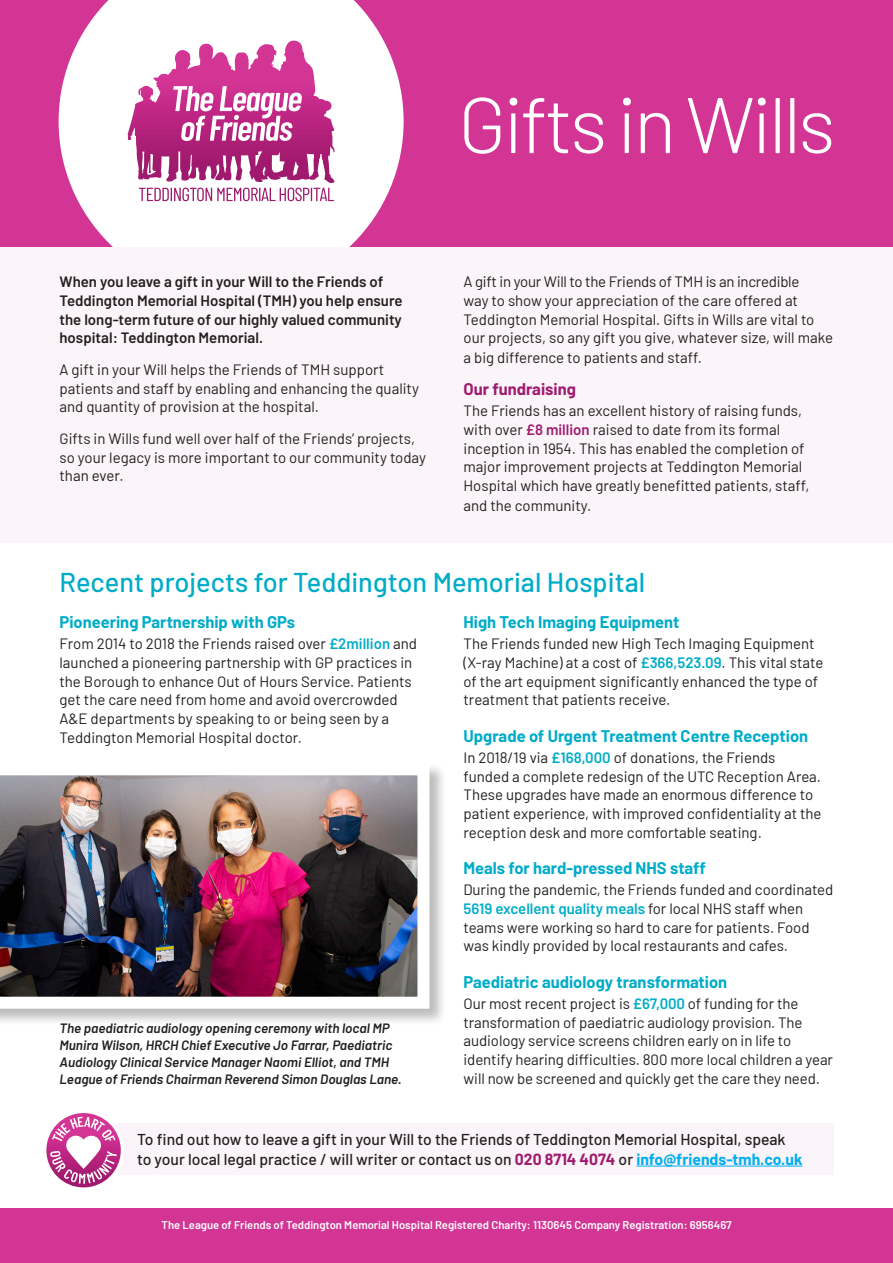
<style>
.page{position:relative;width:893px;height:1263px;background:#fff}
.page>*{position:absolute;margin:0;border:0;box-sizing:border-box;transform-origin:0 0}
.t1{font:300 78.75px "Barlow";letter-spacing:-.04em;color:#fff}
.t2{font:500 27.15px "Barlow";color:#00acc8}
.t3{font:700 16.5px "Barlow";color:#00acc8}
.t4{font:700 16.5px "Barlow";color:#9f1a6e}
.t5{font:500 15.75px/20.2px "Barlow";color:#231f20}
.t6{font:15px/18.8px "Barlow";color:#231f20}
.t7{font:600 15px/18.8px "Barlow";color:#231f20}
.t8{font:italic 600 13.5px/17.2px "Barlow";color:#231f20}
.t9{font:600 11.25px "Barlow";color:#fff}
.s1{font-weight:600;color:#9f1a6e}
.s2{font-weight:600;color:#00acc8}
.s3{font-weight:700;color:#9f1a6e}
.s4{font-weight:700;color:#00aeef}
</style>
<div class="page">
<div style="left:60px;top:1123px;width:773px;height:52px;background:#fbf4f8"></div>
<div style="left:0;top:247px;width:893px;height:296px;background:#fbf4f8"></div>
<svg style="left:46px;top:1113px;width:77px;height:75px"></svg>
<div style="left:0;top:1209px;width:893px;height:54px;background:#d33595"></div>
<div style="left:0;top:0;width:893px;height:247px;background:#d33595"></div>
<svg style="left:59px;top:0;width:345px;height:247px;fill:#fff"></svg>
<svg style="left:187px;top:41px;width:106px;height:30px"></svg>
<svg style="left:139px;top:188px;width:195px;height:13px;background:#ddafcc"></svg>
<svg style="left:173px;top:86px;width:129px;height:55px"></svg>
<hr style="left:636px;top:1166px;width:166px;height:1px;background:#00aeef">
<div style="left:0;top:762px;width:447px;height:264px;background:#231f20;opacity:.3"></div>
<img style="left:0;top:763px;width:429px;height:246px">
<p class="t1" style="left:458px;top:68px;width:379px">Gifts in Wills</p>
<p class="t7" style="left:60px;top:271px;width:345px">When you leave a gift in your Will to the Friends of Teddington Memorial Hospital (TMH) you help ensure the long-term future of our highly valued community hospital: Teddington Memorial.</p>
<p class="t6" style="left:60px;top:359px;width:361px">A gift in your Will helps the Friends of TMH support patients and staff by enabling and enhancing the quality and quantity of provision at the hospital.</p>
<p class="t6" style="left:60px;top:428px;width:368px">Gifts in Wills fund well over half of the Friends’ projects, so your legacy is more important to our community today than ever.</p>
<p class="t6" style="left:463px;top:271px;width:371px">A gift in your Will to the Friends of TMH is an incredible<br>way to show your appreciation of the care offered at Teddington Memorial Hospital. Gifts in Wills are vital to our projects, so any gift you give, whatever size, will make a big difference to patients and staff.</p>
<p class="t4" style="left:463px;top:377px;width:114px">Our fundraising</p>
<p class="t6" style="left:463px;top:400px;width:347px">The Friends has an excellent history of raising funds, with over <span class="s1">£8 million</span> raised to date from its formal inception in 1954. This has enabled the completion of major improvement projects at Teddington Memorial Hospital which have greatly benefitted patients, staff, and the community.</p>
<p class="t2" style="left:60px;top:562px;width:587px">Recent projects for Teddington Memorial Hospital</p>
<p class="t3" style="left:60px;top:610px;width:237px">Pioneering Partnership with GPs</p>
<p class="t6" style="left:60px;top:633px;width:359px">From 2014 to 2018 the Friends raised over <span class="s2">£2million</span> and launched a pioneering partnership with GP practices in the Borough to enhance Out of Hours Service. Patients get the care need from home and avoid overcrowded A&amp;E departments by speaking to or being seen by a Teddington Memorial Hospital doctor.</p>
<p class="t3" style="left:463px;top:610px;width:217px">High Tech Imaging Equipment</p>
<p class="t6" style="left:463px;top:633px;width:361px">The Friends funded new High Tech Imaging Equipment (X-ray Machine) at a cost of <span class="s2">£366,523.09</span>. This vital state of the art equipment significantly enhanced the type of treatment that patients receive.</p>
<p class="t3" style="left:463px;top:724px;width:346px">Upgrade of Urgent Treatment Centre Reception</p>
<p class="t6" style="left:463px;top:747px;width:360px">In 2018/19 via <span class="s2">£168,000</span> of donations, the Friends funded a complete redesign of the UTC Reception Area.<br>These upgrades have made an enormous difference to patient experience, with improved confidentiality at the reception desk and more comfortable seating.</p>
<p class="t3" style="left:463px;top:856px;width:244px">Meals for hard-pressed NHS staff</p>
<p class="t6" style="left:463px;top:879px;width:371px">During the pandemic, the Friends funded and coordinated <span class="s2">5619 excellent quality meals</span> for local NHS staff when teams were working so hard to care for patients. Food was kindly provided by local restaurants and cafes.</p>
<p class="t3" style="left:463px;top:970px;width:265px">Paediatric audiology transformation</p>
<p class="t6" style="left:463px;top:993px;width:371px">Our most recent project is <span class="s2">£67,000</span> of funding for the transformation of paediatric audiology provision. The audiology service screens children early on in life to identify hearing difficulties. 800 more local children a year will now be screened and quickly get the care they need.</p>
<p class="t8" style="left:60px;top:1018px;width:344px">The paediatric audiology opening ceremony with local MP Munira Wilson, HRCH Chief Executive Jo Farrar, Paediatric Audiology Clinical Service Manager Naomi Elliot, and TMH League of Friends Chairman Reverend Simon Douglas Lane.</p>
<p class="t5" style="left:137px;top:1127px;width:667px">To find out how to leave a gift in your Will to the Friends of Teddington Memorial Hospital, speak to your local legal practice / will writer or contact us on <span class="s3">020 8714 4074</span> or <span class="s4">info@friends-tmh.co.uk</span></p>
<p class="t9" style="left:162px;top:1216px;width:572px">The League of Friends of Teddington Memorial Hospital Registered Charity: 1130645 Company Registration: 6956467</p>
</div>
